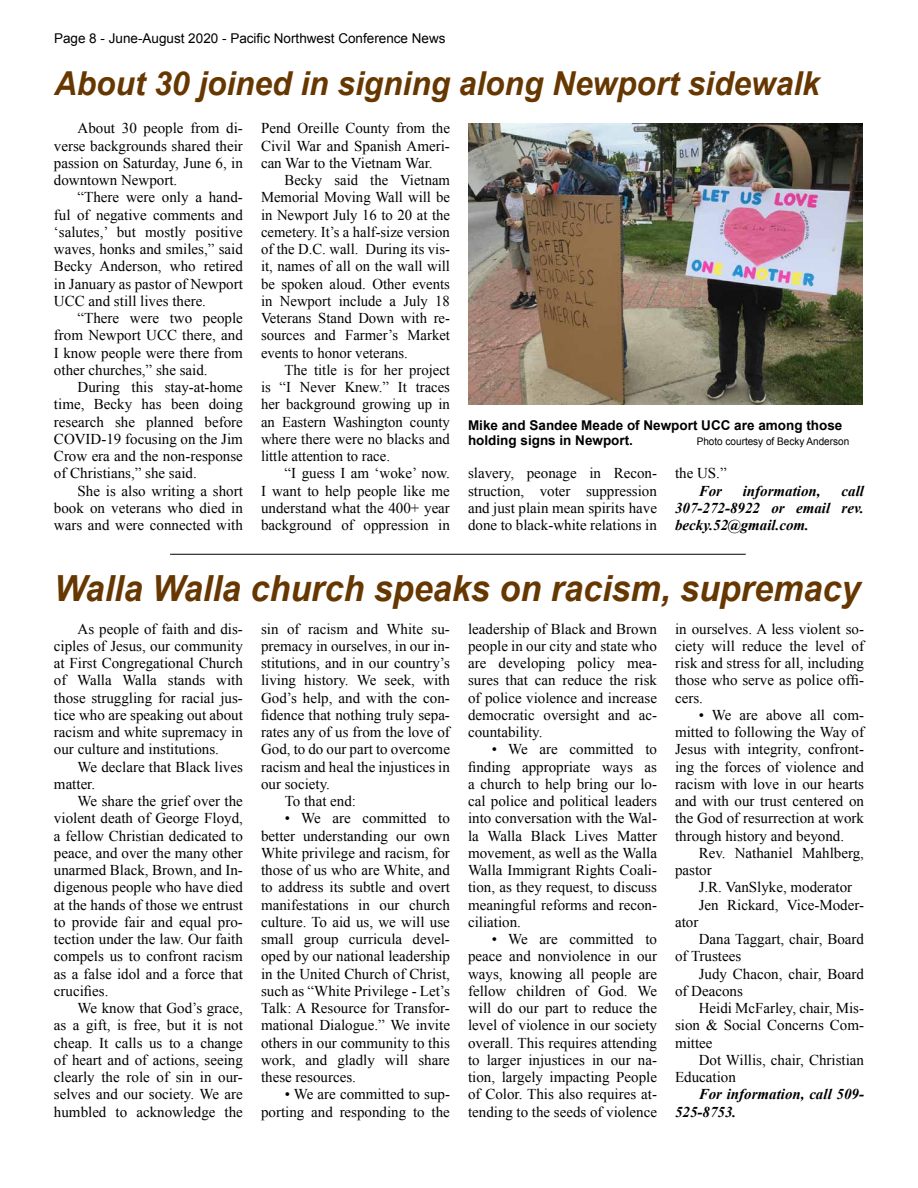
<style>
.page{position:relative;width:918px;height:1188px;background:#fff}
.page>*{position:absolute;margin:0;border:0;box-sizing:border-box;transform-origin:0 0}
.t1{font:italic 700 36px "Arial";color:#663700;scale:.95 1}
.t2{font:italic 700 33px "Arial";color:#663700;scale:.96 1}
.t3{font:15px/17.2px "Times New Roman";color:#000;text-align:justify}
.t4{font:italic 700 15px/17.2px "Times New Roman";color:#000}
.t5{font:700 13.5px/15px "Arial";color:#000}
.t6{font:13.5px "Arial";color:#000}
.t7{font:10.5px "Arial";color:#000;scale:.95 1}
</style>
<div class="page">
<hr style="left:170px;top:554px;width:576px;height:1px;background:#000">
<img style="left:468px;top:123px;width:394px;height:281px">
<p class="t6" style="left:54px;top:29px;width:393px">Page 8 - June-August 2020 - Pacific Northwest Conference News</p>
<h2 class="t2" style="left:54px;top:62px;width:799px">About 30 joined in signing along Newport sidewalk</h2>
<p class="t3" style="left:54px;top:120px;width:190px;text-indent:24px">About 30 people from di&shy;verse backgrounds shared their passion on Saturday, June 6, in downtown Newport.</p>
<p class="t3" style="left:54px;top:189px;width:190px;text-indent:24px">“There were only a hand&shy;ful of negative comments and ‘salutes,’ but mostly positive waves, honks and smiles,” said Becky Anderson, who retired in January as pastor of Newport UCC and still lives there.</p>
<p class="t3" style="left:54px;top:309px;width:190px;text-indent:24px">“There were two people from Newport UCC there, and I know people were there from other churches,” she said.</p>
<p class="t3" style="left:54px;top:378px;width:190px;text-indent:24px">During this stay-at-home time, Becky has been doing research she planned before COVID-19 focusing on the Jim Crow era and the non-response of Christians,” she said.</p>
<p class="t3" style="left:54px;top:482px;width:190px;text-indent:24px">She is also writing a short book on veterans who died in wars and were connected with</p>
<p class="t3" style="left:261px;top:120px;width:190px">Pend Oreille County from the Civil War and Spanish Ameri&shy;can War to the Vietnam War.</p>
<p class="t3" style="left:261px;top:171px;width:191px;text-indent:24px">Becky said the Vietnam Memorial Moving Wall will be in Newport July 16 to 20 at the cemetery. It’s a half-size version of the D.C. wall. During its vis&shy;it, names of all on the wall will be spoken aloud. Other events in Newport include a July 18<br>Veterans Stand Down with re&shy;sources and Farmer’s Market events to honor veterans.</p>
<p class="t3" style="left:261px;top:361px;width:191px;text-indent:24px">The title is for her project is “I Never Knew.” It traces her background growing up in an Eastern Washington county where there were no blacks and little attention to race.</p>
<p class="t3" style="left:261px;top:465px;width:190px;text-indent:24px">“I guess I am ‘woke’ now.<br>I want to help people like me understand what the 400+ year background of oppression in</p>
<p class="t3" style="left:468px;top:465px;width:190px">slavery, peonage in Recon&shy;struction, voter suppression and just plain mean spirits have done to black-white relations in</p>
<p class="t3" style="left:675px;top:465px;width:53px">the US.”</p>
<p class="t5" style="left:468px;top:418px;width:376px">Mike and Sandee Meade of Newport UCC are among those holding signs in Newport.</p>
<p class="t7" style="left:697px;top:435px;width:162px">Photo courtesy of Becky Anderson</p>
<p class="t4" style="left:675px;top:482px;width:190px;text-align:justify;text-indent:166px">call 307-272-8922 or email rev. becky.52@gmail.com.</p>
<p class="t4" style="left:699px;top:482px;width:25px">For</p>
<p class="t4" style="left:743px;top:482px;width:79px">information,</p>
<h1 class="t1" style="left:54px;top:565px;width:851px">Walla Walla church speaks on racism, supremacy</h1>
<p class="t3" style="left:54px;top:620px;width:190px;text-indent:24px">As people of faith and dis&shy;ciples of Jesus, our community at First Congregational Church of Walla Walla stands with those struggling for racial jus&shy;tice who are speaking out about racism and white supremacy in our culture and institutions.</p>
<p class="t3" style="left:54px;top:758px;width:190px;text-indent:24px">We declare that Black lives matter.</p>
<p class="t3" style="left:54px;top:792px;width:190px;text-indent:24px">We share the grief over the violent death of George Floyd, a fellow Christian dedicated to peace, and over the many other unarmed Black, Brown, and In&shy;digenous people who have died at the hands of those we entrust to provide fair and equal pro&shy;tection under the law. Our faith compels us to confront racism as a false idol and a force that crucifies.</p>
<p class="t3" style="left:54px;top:999px;width:190px;text-indent:24px">We know that God’s grace, as a gift, is free, but it is not cheap. It calls us to a change of heart and of actions, seeing clearly the role of sin in our&shy;selves and our society. We are humbled to acknowledge the</p>
<p class="t3" style="left:261px;top:620px;width:190px">sin of racism and White su-</p>
<p class="t3" style="left:261px;top:637px;width:190px">premacy in ourselves, in our in-</p>
<p class="t3" style="left:261px;top:654px;width:190px">stitutions, and in our country’s</p>
<p class="t3" style="left:261px;top:672px;width:190px">living history. We seek, with</p>
<p class="t3" style="left:261px;top:689px;width:190px">God’s help, and with the con-</p>
<p class="t3" style="left:261px;top:706px;width:190px">fidence that nothing truly sepa-</p>
<p class="t3" style="left:261px;top:723px;width:190px">rates any of us from the love of</p>
<p class="t3" style="left:261px;top:741px;width:190px">God, to do our part to overcome</p>
<p class="t3" style="left:261px;top:758px;width:190px">racism and heal the injustices in</p>
<p class="t3" style="left:261px;top:775px;width:71px">our society.</p>
<p class="t3" style="left:285px;top:792px;width:73px">To that end:</p>
<p class="t3" style="left:261px;top:810px;width:190px;text-indent:24px">• We are committed to better understanding our own White privilege and racism, for those of us who are White, and to address its subtle and overt manifestations in our church culture. To aid us, we will use small group curricula devel&shy;oped by our national leadership in the United Church of Christ, such as “White Privilege - Let’s Talk: A Resource for Transfor&shy;mational Dialogue.” We invite others in our community to this work, and gladly will share these resources.</p>
<p class="t3" style="left:261px;top:1086px;width:190px;text-align:right">• We are committed to sup&shy;porting and responding to the</p>
<p class="t3" style="left:468px;top:620px;width:190px">leadership of Black and Brown people in our city and state who are developing policy mea&shy;sures that can reduce the risk of police violence and increase democratic oversight and ac&shy;countability.</p>
<p class="t3" style="left:468px;top:741px;width:190px;text-indent:24px">• We are committed to finding appropriate ways as a church to help bring our lo&shy;cal police and political leaders into conversation with the Wal&shy;la Walla Black Lives Matter movement, as well as the Walla Walla Immigrant Rights Coali&shy;tion, as they request, to discuss meaningful reforms and recon&shy;ciliation.</p>
<p class="t3" style="left:468px;top:930px;width:190px;text-indent:24px">• We are committed to peace and nonviolence in our ways, knowing all people are fellow children of God. We will do our part to reduce the level of violence in our society overall. This requires attending to larger injustices in our na&shy;tion, largely impacting People of Color. This also requires at&shy;tending to the seeds of violence</p>
<p class="t3" style="left:675px;top:620px;width:190px">in ourselves. A less violent so&shy;ciety will reduce the level of risk and stress for all, including those who serve as police offi&shy;cers.</p>
<p class="t3" style="left:675px;top:706px;width:190px;text-indent:24px">• We are above all com&shy;mitted to following the Way of Jesus with integrity, confront&shy;ing the forces of violence and racism with love in our hearts and with our trust centered on the God of resurrection at work through history and beyond.</p>
<p class="t3" style="left:675px;top:844px;width:190px;text-indent:24px">Rev. Nathaniel Mahlberg, pastor</p>
<p class="t3" style="left:699px;top:879px;width:167px">J.R. VanSlyke, moderator<br>Jen Rickard, Vice-Moder-</p>
<p class="t3" style="left:675px;top:913px;width:25px">ator</p>
<p class="t3" style="left:675px;top:930px;width:190px;text-indent:24px">Dana Taggart, chair, Board of Trustees</p>
<p class="t3" style="left:675px;top:965px;width:190px;text-indent:24px">Judy Chacon, chair, Board of Deacons</p>
<p class="t3" style="left:675px;top:999px;width:190px;text-indent:24px">Heidi McFarley, chair, Mis&shy;sion &amp; Social Concerns Com&shy;mittee</p>
<p class="t3" style="left:675px;top:1051px;width:190px;text-indent:24px">Dot Willis, chair, Christian<br>Education</p>
<p class="t4" style="left:675px;top:1085px;width:190px;text-indent:24px">For information, call 509-<br>525-8753.</p>
</div>
